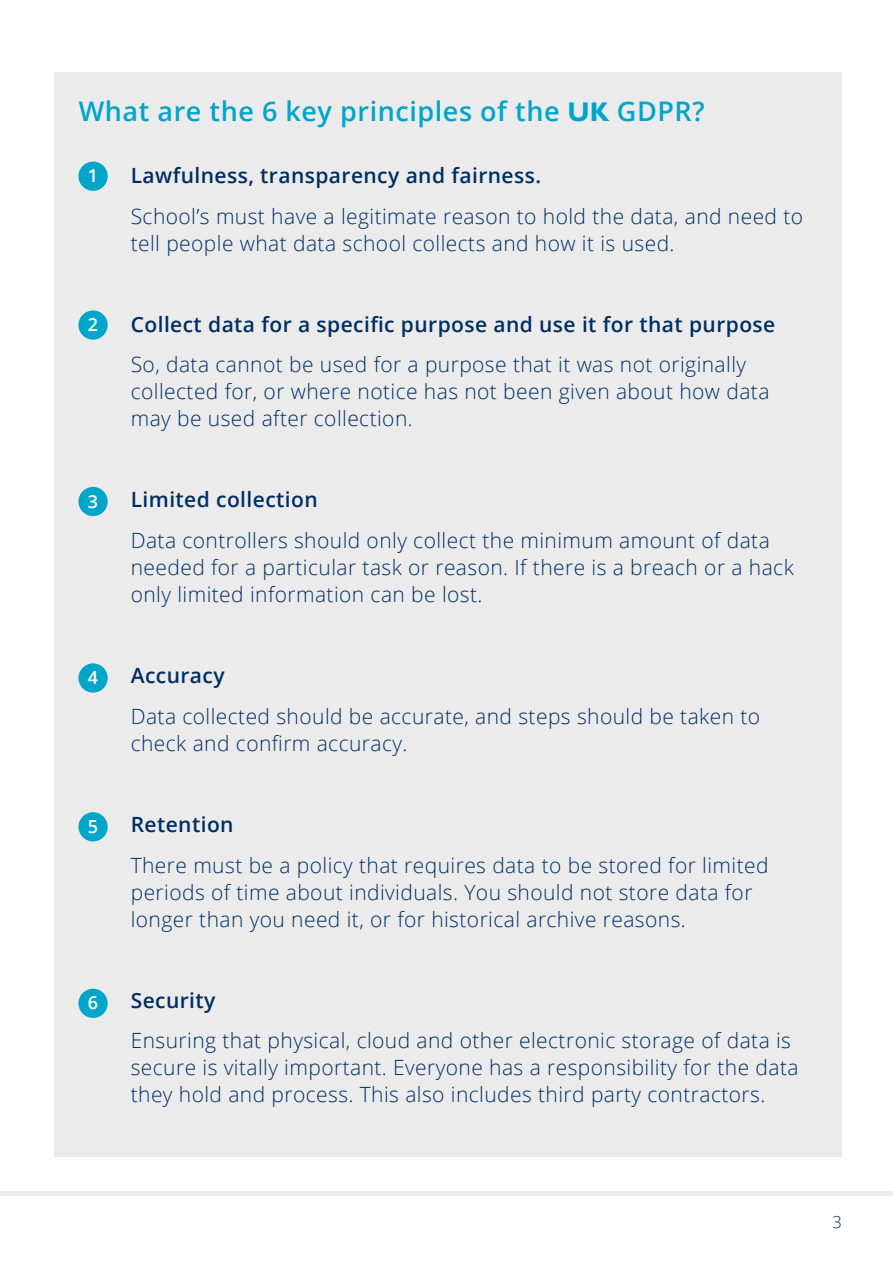
<style>
.page{position:relative;width:893px;height:1263px;background:#fff}
.page>*{position:absolute;margin:0;border:0;box-sizing:border-box;transform-origin:0 0}
.t1{font:600 27px "Open Sans";letter-spacing:.02em;color:#00a6ca}
.GUIDE_BODY{font:300 21px/27px "Open Sans";letter-spacing:.02em;color:#002e63}
.GUIDE_BODY-2{font:600 21px "Open Sans";letter-spacing:.02em;color:#002e63}
.BLUE_HEADING{font:600 18px "Open Sans";color:#fff}
.t2{font:300 16.5px "Open Sans";color:#002e63}
.s1{font-family:"Gill Sans";font-weight:700}
</style>
<div class="page">
<hr style="left:0;top:1192px;width:893px;height:4px;background:#ebebeb">
<div style="left:54px;top:72px;width:788px;height:1085px;background:#ebebeb"></div>
<div style="left:78px;top:162px;width:30px;height:29px;background:#00a6ca;border-radius:50%"></div>
<div style="left:78px;top:310px;width:30px;height:30px;background:#00a6ca;border-radius:50%"></div>
<div style="left:78px;top:487px;width:30px;height:29px;background:#00a6ca;border-radius:50%"></div>
<div style="left:78px;top:663px;width:30px;height:30px;background:#00a6ca;border-radius:50%"></div>
<div style="left:78px;top:812px;width:30px;height:29px;background:#00a6ca;border-radius:50%"></div>
<div style="left:78px;top:989px;width:30px;height:29px;background:#00a6ca;border-radius:50%"></div>
<p class="t1" style="left:79px;top:93px;width:627px">What are the 6 key principles of the <span class="s1">UK</span> GDPR?</p>
<p class="BLUE_HEADING" style="left:88px;top:163px;width:12px">1</p>
<p class="GUIDE_BODY-2" style="left:131px;top:161px;width:412px">Lawfulness, transparency and fairness.</p>
<p class="GUIDE_BODY" style="left:131px;top:202px;width:674px">School’s must have a legitimate reason to hold the data, and need to tell people what data school collects and how it is used.</p>
<p class="BLUE_HEADING" style="left:88px;top:312px;width:12px">2</p>
<p class="GUIDE_BODY-2" style="left:131px;top:310px;width:646px">Collect data for a specific purpose and use it for that purpose</p>
<p class="GUIDE_BODY" style="left:131px;top:351px;width:640px">So, data cannot be used for a purpose that it was not originally collected for, or where notice has not been given about how data may be used after collection.</p>
<p class="BLUE_HEADING" style="left:88px;top:489px;width:12px">3</p>
<p class="GUIDE_BODY-2" style="left:131px;top:485px;width:188px">Limited collection</p>
<p class="GUIDE_BODY" style="left:131px;top:526px;width:665px">Data controllers should only collect the minimum amount of data needed for a particular task or reason. If there is a breach or a hack only limited information can be lost.</p>
<p class="BLUE_HEADING" style="left:88px;top:665px;width:12px">4</p>
<p class="GUIDE_BODY-2" style="left:131px;top:661px;width:95px">Accuracy</p>
<p class="GUIDE_BODY" style="left:131px;top:702px;width:631px">Data collected should be accurate, and steps should be taken to check and confirm accuracy.</p>
<p class="BLUE_HEADING" style="left:88px;top:814px;width:12px">5</p>
<p class="GUIDE_BODY-2" style="left:131px;top:810px;width:104px">Retention</p>
<p class="GUIDE_BODY" style="left:131px;top:851px;width:639px">There must be a policy that requires data to be stored for limited periods of time about individuals. You should not store data for longer than you need it, or for historical archive reasons.</p>
<p class="BLUE_HEADING" style="left:88px;top:990px;width:12px">6</p>
<p class="GUIDE_BODY-2" style="left:131px;top:986px;width:86px">Security</p>
<p class="GUIDE_BODY" style="left:131px;top:1026px;width:669px">Ensuring that physical, cloud and other electronic storage of data is secure is vitally important. Everyone has a responsibility for the data they hold and process. This also includes third party contractors.</p>
<p class="t2" style="left:832px;top:1211px;width:11px">3</p>
</div>
